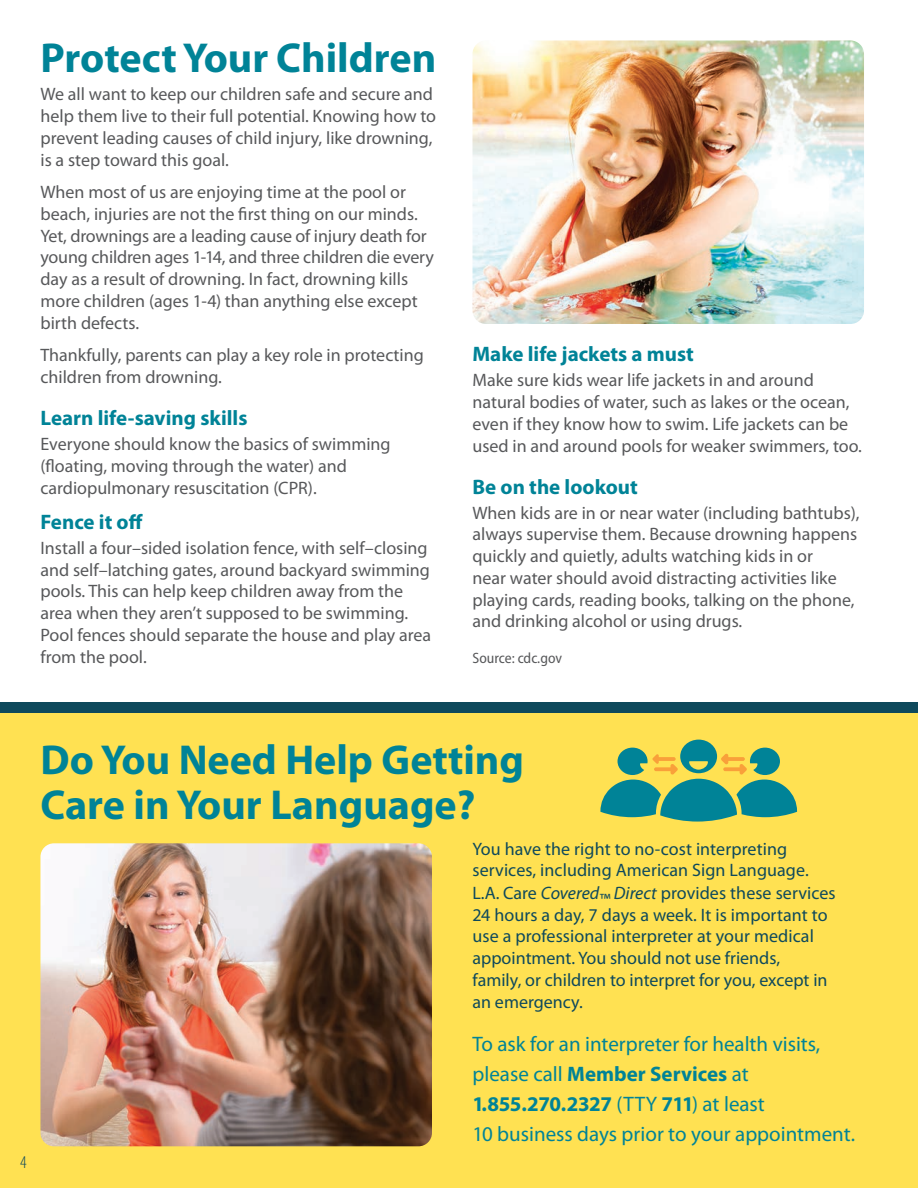
<style>
.page{position:relative;width:918px;height:1188px;background:#fff}
.page>*{position:absolute;margin:0;border:0;box-sizing:border-box;transform-origin:0 0}
.t1{font:700 42px/45px "Myriad Pro";color:#008397}
.t2{font:21px/30px "Myriad Pro";color:#008397}
.t3{font:700 21px "Myriad Pro";color:#008397}
.t4{font:18px/21.8px "Myriad Pro";color:#57585a}
.t5{font:18px/21.9px "Myriad Pro";letter-spacing:.005em;color:#0e495c}
.t6{font:300 condensed 18px "Myriad Pro";color:#0e495c}
.t7{font:semi-condensed 15px "Myriad Pro";color:#57585a}
.s1{font-style:italic}
.s2{font-weight:700}
</style>
<div class="page">
<div style="left:0;top:708px;width:918px;height:480px;background:#ffe152"></div>
<img style="left:472px;top:40px;width:392px;height:284px">
<img style="left:40px;top:843px;width:392px;height:303px">
<svg style="left:600px;top:740px;width:197px;height:82px"></svg>
<div style="left:0;top:702px;width:918px;height:11px;background:#0e495c"></div>
<h2 class="t1" style="left:40px;top:34px;width:397px">Protect Your Children</h2>
<p class="t4" style="left:40px;top:83px;width:397px">We all want to keep our children safe and secure and help them live to their full potential. Knowing how to prevent leading causes of child injury, like drowning, is a step toward this goal.</p>
<p class="t4" style="left:40px;top:181px;width:395px">When most of us are enjoying time at the pool or beach, injuries are not the first thing on our minds.<br>Yet, drownings are a leading cause of injury death for young children ages 1-14, and three children die every day as a result of drowning. In fact, drowning kills more children (ages 1-4) than anything else except birth defects.</p>
<p class="t4" style="left:40px;top:344px;width:385px">Thankfully, parents can play a key role in protecting children from drowning.</p>
<h3 class="t3" style="left:40px;top:404px;width:208px">Learn life-saving skills</h3>
<p class="t4" style="left:40px;top:433px;width:352px">Everyone should know the basics of swimming (floating, moving through the water) and cardiopulmonary resuscitation (CPR).</p>
<h3 class="t3" style="left:40px;top:508px;width:104px">Fence it off</h3>
<p class="t4" style="left:40px;top:537px;width:392px">Install a four–sided isolation fence, with self–closing and self–latching gates, around backyard swimming pools. This can help keep children away from the area when they aren’t supposed to be swimming.<br>Pool fences should separate the house and play area from the pool.</p>
<h3 class="t3" style="left:472px;top:341px;width:223px">Make life jackets a must</h3>
<p class="t4" style="left:472px;top:369px;width:391px">Make sure kids wear life jackets in and around natural bodies of water, such as lakes or the ocean, even if they know how to swim. Life jackets can be used in and around pools for weaker swimmers, too.</p>
<h3 class="t3" style="left:472px;top:473px;width:167px">Be on the lookout</h3>
<p class="t4" style="left:472px;top:501px;width:389px">When kids are in or near water (including bathtubs), always supervise them. Because drowning happens quickly and quietly, adults watching kids in or<br>near water should avoid distracting activities like playing cards, reading books, talking on the phone, and drinking alcohol or using drugs.</p>
<p class="t7" style="left:472px;top:649px;width:91px">Source: cdc.gov</p>
<p class="t6" style="left:20px;top:1152px;width:8px">4</p>
<h2 class="t1" style="left:40px;top:736px;width:485px">Do You Need Help Getting<br>Care in Your Language?</h2>
<p class="t5" style="left:472px;top:837px;width:365px">You have the right to no-cost interpreting services, including American Sign Language.<br>L.A. Care <span class="s1">Covered</span>™ <span class="s1">Direct</span> provides these services 24 hours a day, 7 days a week. It is important to use a professional interpreter at your medical appointment. You should not use friends,<br>family, or children to interpret for you, except in an emergency.</p>
<p class="t2" style="left:472px;top:1029px;width:384px">To ask for an interpreter for health visits, please call <span class="s2">Member Services</span> at <span class="s2">1.855.270.2327</span> (TTY <span class="s2">711</span>) at least<br>10 business days prior to your appointment.</p>
</div>
